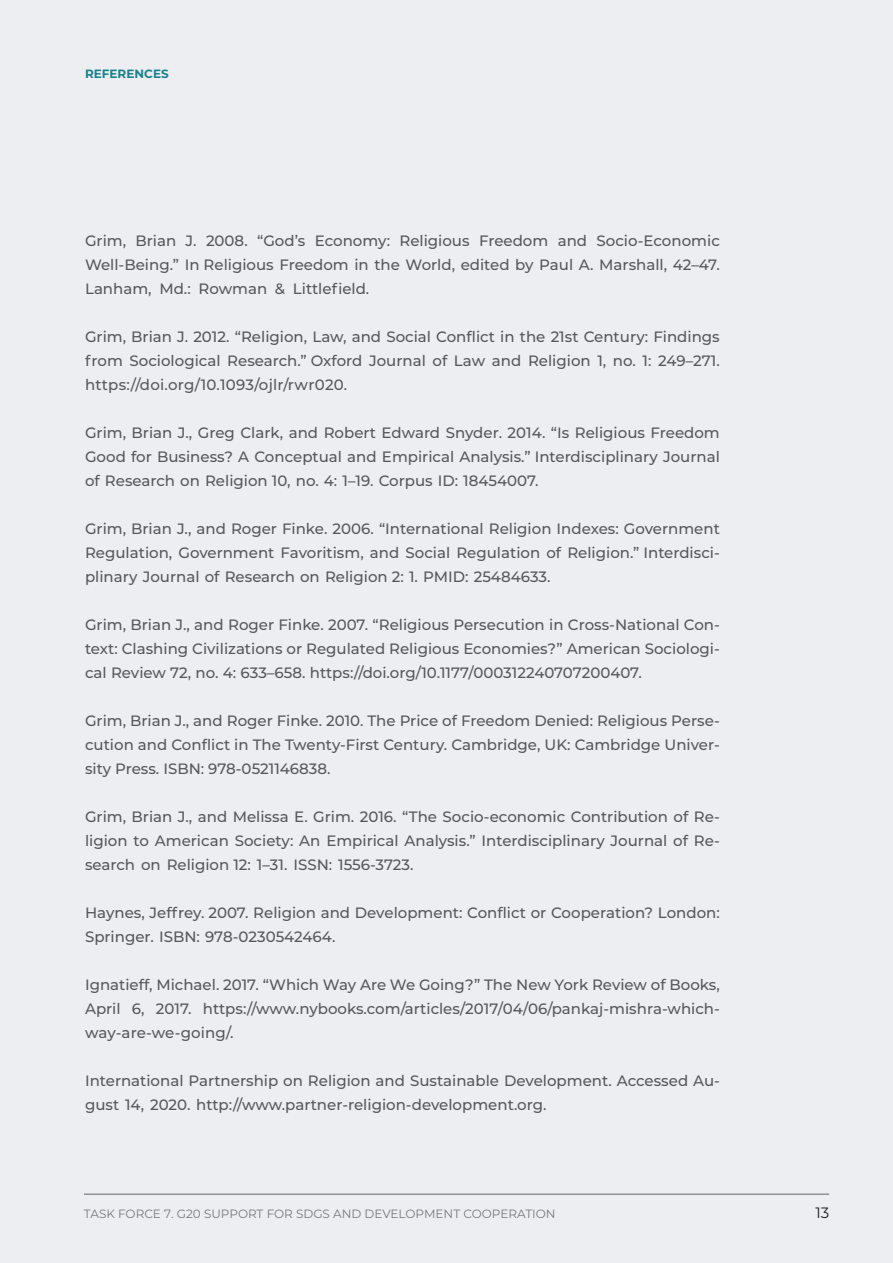
<style>
.page{position:relative;width:893px;height:1263px;background:#eceef1}
.page>*{position:absolute;margin:0;border:0;box-sizing:border-box;transform-origin:0 0}
.BULLETS{font:500 15px/24px "Montserrat";color:#57585a;text-align:justify}
.t1{font:15px "Montserrat";color:#231f20}
.t2{font:12px "Montserrat";color:#808285}
.t3{font:700 12px "Montserrat";color:#1a828c}
</style>
<div class="page">
<p class="t3" style="left:85px;top:65px;width:85px">REFERENCES</p>
<p class="BULLETS" style="left:85px;top:228px;width:636px">Grim, Brian J. 2008. “God’s Economy: Religious Freedom and Socio-Economic Well-Being.” In Religious Freedom in the World, edited by Paul A. Marshall, 42–47.<br>Lanham, Md.: Rowman &amp; Littlefield.</p>
<p class="BULLETS" style="left:85px;top:324px;width:636px">Grim, Brian J. 2012. “Religion, Law, and Social Conflict in the 21st Century: Findings from Sociological Research.” Oxford Journal of Law and Religion 1, no. 1: 249–271. https://doi.org/10.1093/ojlr/rwr020.</p>
<p class="BULLETS" style="left:85px;top:420px;width:636px">Grim, Brian J., Greg Clark, and Robert Edward Snyder. 2014. “Is Religious Freedom Good for Business? A Conceptual and Empirical Analysis.” Interdisciplinary Journal of Research on Religion 10, no. 4: 1–19. Corpus ID: 18454007.</p>
<p class="BULLETS" style="left:85px;top:516px;width:636px">Grim, Brian J., and Roger Finke. 2006. “International Religion Indexes: Government Regulation, Government Favoritism, and Social Regulation of Religion.” Interdisci&shy;plinary Journal of Research on Religion 2: 1. PMID: 25484633.</p>
<p class="BULLETS" style="left:85px;top:612px;width:636px">Grim, Brian J., and Roger Finke. 2007. “Religious Persecution in Cross-National Con&shy;text: Clashing Civilizations or Regulated Religious Economies?” American Sociologi&shy;cal Review 72, no. 4: 633–658. https://doi.org/10.1177/000312240707200407.</p>
<p class="BULLETS" style="left:85px;top:708px;width:636px">Grim, Brian J., and Roger Finke. 2010. The Price of Freedom Denied: Religious Perse&shy;cution and Conflict in The Twenty-First Century. Cambridge, UK: Cambridge Univer&shy;sity Press. ISBN: 978-0521146838.</p>
<p class="BULLETS" style="left:85px;top:804px;width:636px">Grim, Brian J., and Melissa E. Grim. 2016. “The Socio-economic Contribution of Re&shy;ligion to American Society: An Empirical Analysis.” Interdisciplinary Journal of Re&shy;search on Religion 12: 1–31. ISSN: 1556-3723.</p>
<p class="BULLETS" style="left:85px;top:900px;width:636px">Haynes, Jeffrey. 2007. Religion and Development: Conflict or Cooperation? London:<br>Springer. ISBN: 978-0230542464.</p>
<p class="BULLETS" style="left:85px;top:972px;width:636px">Ignatieff, Michael. 2017. “Which Way Are We Going?” The New York Review of Books, April 6, 2017. https://www.nybooks.com/articles/2017/04/06/pankaj-mishra-which&shy;way-are-we-going/.</p>
<p class="BULLETS" style="left:85px;top:1068px;width:636px">International Partnership on Religion and Sustainable Development. Accessed Au&shy;gust 14, 2020. http://www.partner-religion-development.org.</p>
<p class="t2" style="left:84px;top:1205px;width:473px">TASK FORCE 7. G20 SUPPORT FOR SDGS AND DEVELOPMENT COOPERATION</p>
<p class="t1" style="left:815px;top:1202px;width:15px">13</p>
</div>
